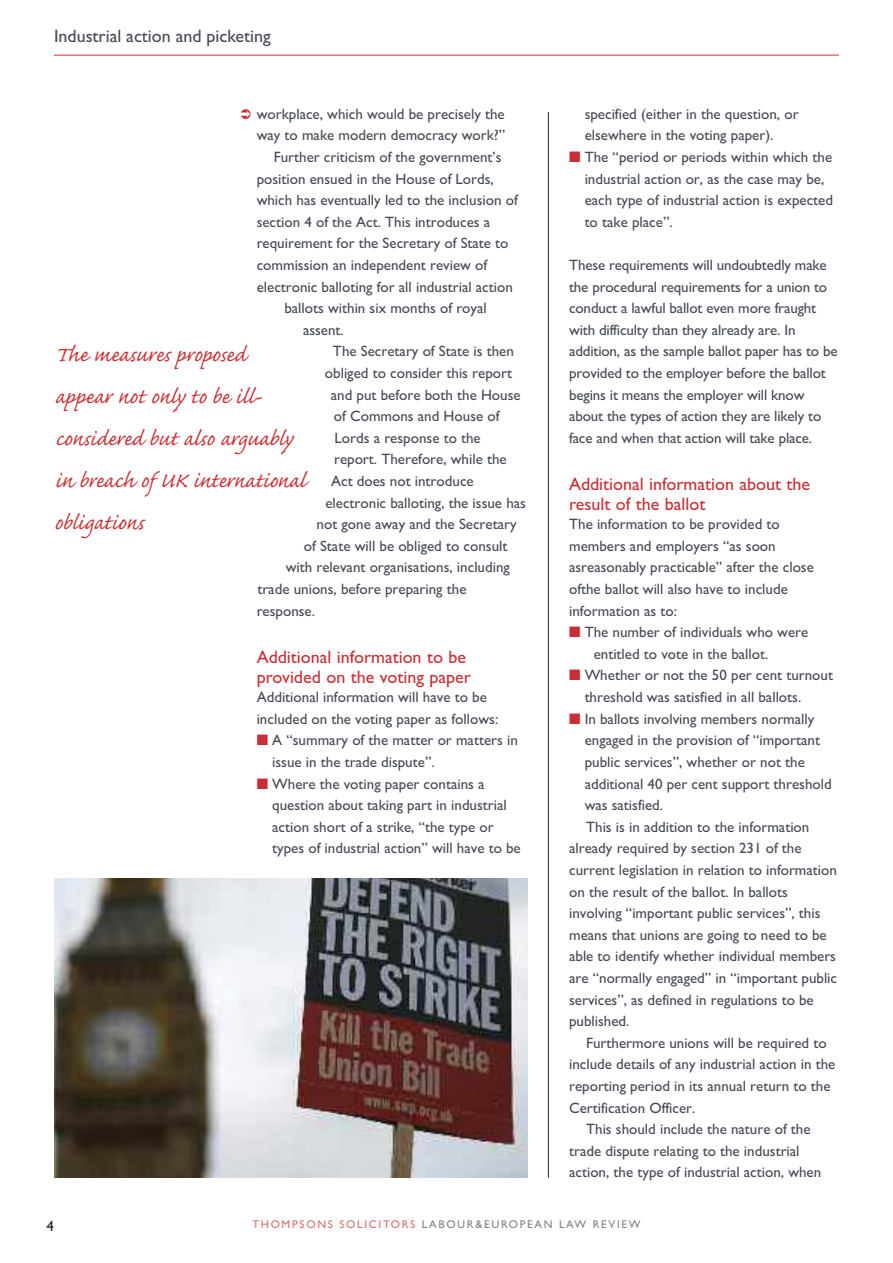
<style>
.page{position:relative;width:893px;height:1263px;background:#fff}
.page>*{position:absolute;margin:0;border:0;box-sizing:border-box;transform-origin:0 0}
.t1{font:27px/42px "Caflisch Script Pro";color:#c82f34}
.t2{font:18px/19.5px "Gill Sans";color:#c82f34}
.t3{font:18px "Gill Sans";color:#454a54}
.t4{font:15px/21.6px "M Gill Sans";color:#454a54}
.t5{font:15px "Gill Sans";color:#272526}
.t6{font:11.25px "Gill Sans";letter-spacing:.15em;color:#7d8187}
.s1{color:#c82f34}
.s2{color:#d96d71}
</style>
<div class="page">
<hr style="left:54px;top:55px;width:785px;height:1px;background:#c82f34">
<hr style="left:548px;top:112px;width:1px;height:1066px;background:#272526">
<img style="left:54px;top:878px;width:473px;height:300px">
<p class="t3" style="left:54px;top:29px;width:218px">Industrial action and picketing</p>
<p class="t4" style="left:257px;top:105px;width:250px">workplace, which would be precisely the</p>
<p class="t4" style="left:257px;top:126px;width:250px">way to make modern democracy work?”</p>
<p class="t4" style="left:274px;top:148px;width:229px">Further criticism of the government’s</p>
<p class="t4" style="left:257px;top:169px;width:239px">position ensued in the House of Lords,</p>
<p class="t4" style="left:257px;top:191px;width:263px">which has eventually led to the inclusion of</p>
<p class="t4" style="left:257px;top:213px;width:235px">section 4 of the Act. This introduces a</p>
<p class="t4" style="left:257px;top:234px;width:253px">requirement for the Secretary of State to</p>
<p class="t4" style="left:257px;top:256px;width:232px">commission an independent review of</p>
<p class="t4" style="left:257px;top:277px;width:258px">electronic balloting for all industrial action</p>
<p class="t4" style="left:284px;top:299px;width:204px">ballots within six months of royal</p>
<p class="t4" style="left:303px;top:321px;width:42px">assent.</p>
<p class="t4" style="left:333px;top:342px;width:182px">The Secretary of State is then</p>
<p class="t4" style="left:325px;top:364px;width:189px">obliged to consider this report</p>
<p class="t4" style="left:331px;top:385px;width:191px">and put before both the House</p>
<p class="t4" style="left:334px;top:407px;width:167px">of Commons and House of</p>
<p class="t4" style="left:335px;top:429px;width:148px">Lords a response to the</p>
<p class="t4" style="left:334px;top:450px;width:174px">report. Therefore, while the</p>
<p class="t4" style="left:331px;top:472px;width:144px">Act does not introduce</p>
<p class="t4" style="left:325px;top:493px;width:202px">electronic balloting, the issue has</p>
<p class="t4" style="left:317px;top:515px;width:202px">not gone away and the Secretary</p>
<p class="t4" style="left:304px;top:537px;width:205px">of State will be obliged to consult</p>
<p class="t4" style="left:286px;top:558px;width:226px">with relevant organisations, including</p>
<p class="t4" style="left:257px;top:580px;width:211px">trade unions, before preparing the</p>
<p class="t4" style="left:257px;top:601px;width:60px">response.</p>
<p class="t2" style="left:257px;top:647px;width:216px">Additional information to be provided on the voting paper</p>
<p class="t4" style="left:257px;top:688px;width:243px">Additional information will have to be included on the voting paper as follows:</p>
<p class="t4" style="left:272px;top:731px;width:247px;text-indent:-16px"><span class="s1">■</span> A “summary of the matter or matters in issue in the trade dispute”.</p>
<p class="t4" style="left:272px;top:774px;width:250px;text-indent:-16px"><span class="s1">■</span> Where the voting paper contains a question about taking part in industrial action short of a strike, “the type or types of industrial action” will have to be</p>
<h1 class="t1" style="left:55px;top:330px;width:252px">The measures proposed appear not only to be ill&shy;considered but also arguably in breach of UK international obligations</h1>
<p class="t4" style="left:585px;top:105px;width:215px">specified (either in the question, or elsewhere in the voting paper).</p>
<p class="t4" style="left:585px;top:148px;width:250px;text-indent:-16px"><span class="s1">■</span> The “period or periods within which the industrial action or, as the case may be, each type of industrial action is expected to take place”.</p>
<p class="t4" style="left:569px;top:256px;width:270px">These requirements will undoubtedly make the procedural requirements for a union to conduct a lawful ballot even more fraught with difficulty than they already are. In addition, as the sample ballot paper has to be provided to the employer before the ballot begins it means the employer will know about the types of action they are likely to face and when that action will take place.</p>
<p class="t2" style="left:569px;top:474px;width:243px">Additional information about the result of the ballot</p>
<p class="t4" style="left:569px;top:515px;width:246px">The information to be provided to members and employers “as soon asreasonably practicable” after the close ofthe ballot will also have to include information as to:</p>
<p class="t4" style="left:594px;top:623px;width:216px;text-indent:-25px"><span class="s1">■</span> The number of individuals who were entitled to vote in the ballot.</p>
<p class="t4" style="left:585px;top:666px;width:250px;text-indent:-16px"><span class="s1">■</span> Whether or not the 50 per cent turnout threshold was satisfied in all ballots.</p>
<p class="t4" style="left:569px;top:709px;width:247px"><span class="s1">■</span> In ballots involving members normally</p>
<p class="t4" style="left:585px;top:731px;width:237px">engaged in the provision of “important</p>
<p class="t4" style="left:585px;top:753px;width:222px">public services”, whether or not the</p>
<p class="t4" style="left:585px;top:774px;width:249px">additional 40 per cent support threshold</p>
<p class="t4" style="left:585px;top:796px;width:80px">was satisfied.</p>
<p class="t4" style="left:586px;top:817px;width:225px">This is in addition to the information</p>
<p class="t4" style="left:569px;top:839px;width:234px">already required by section 231 of the</p>
<p class="t4" style="left:569px;top:861px;width:269px">current legislation in relation to information</p>
<p class="t4" style="left:569px;top:882px;width:220px">on the result of the ballot. In ballots</p>
<p class="t4" style="left:569px;top:904px;width:253px">involving “important public services”, this</p>
<p class="t4" style="left:569px;top:925px;width:259px">means that unions are going to need to be</p>
<p class="t4" style="left:569px;top:947px;width:268px">able to identify whether individual members</p>
<p class="t4" style="left:569px;top:969px;width:270px">are “normally engaged” in “important public</p>
<p class="t4" style="left:569px;top:990px;width:246px">services”, as defined in regulations to be</p>
<p class="t4" style="left:569px;top:1012px;width:62px">published.</p>
<p class="t4" style="left:586px;top:1033px;width:242px">Furthermore unions will be required to</p>
<p class="t4" style="left:569px;top:1055px;width:268px">include details of any industrial action in the</p>
<p class="t4" style="left:569px;top:1077px;width:263px">reporting period in its annual return to the</p>
<p class="t4" style="left:569px;top:1098px;width:128px">Certification Officer.</p>
<p class="t4" style="left:586px;top:1120px;width:226px">This should include the nature of the</p>
<p class="t4" style="left:569px;top:1141px;width:232px">trade dispute relating to the industrial</p>
<p class="t4" style="left:569px;top:1163px;width:254px">action, the type of industrial action, when</p>
<p class="t5" style="left:46px;top:1220px;width:9px">4</p>
<p class="t6" style="left:252px;top:1217px;width:390px"><span class="s2">THOMPSONS SOLICITORS</span> LABOUR&amp;EUROPEAN LAW REVIEW</p>
</div>
